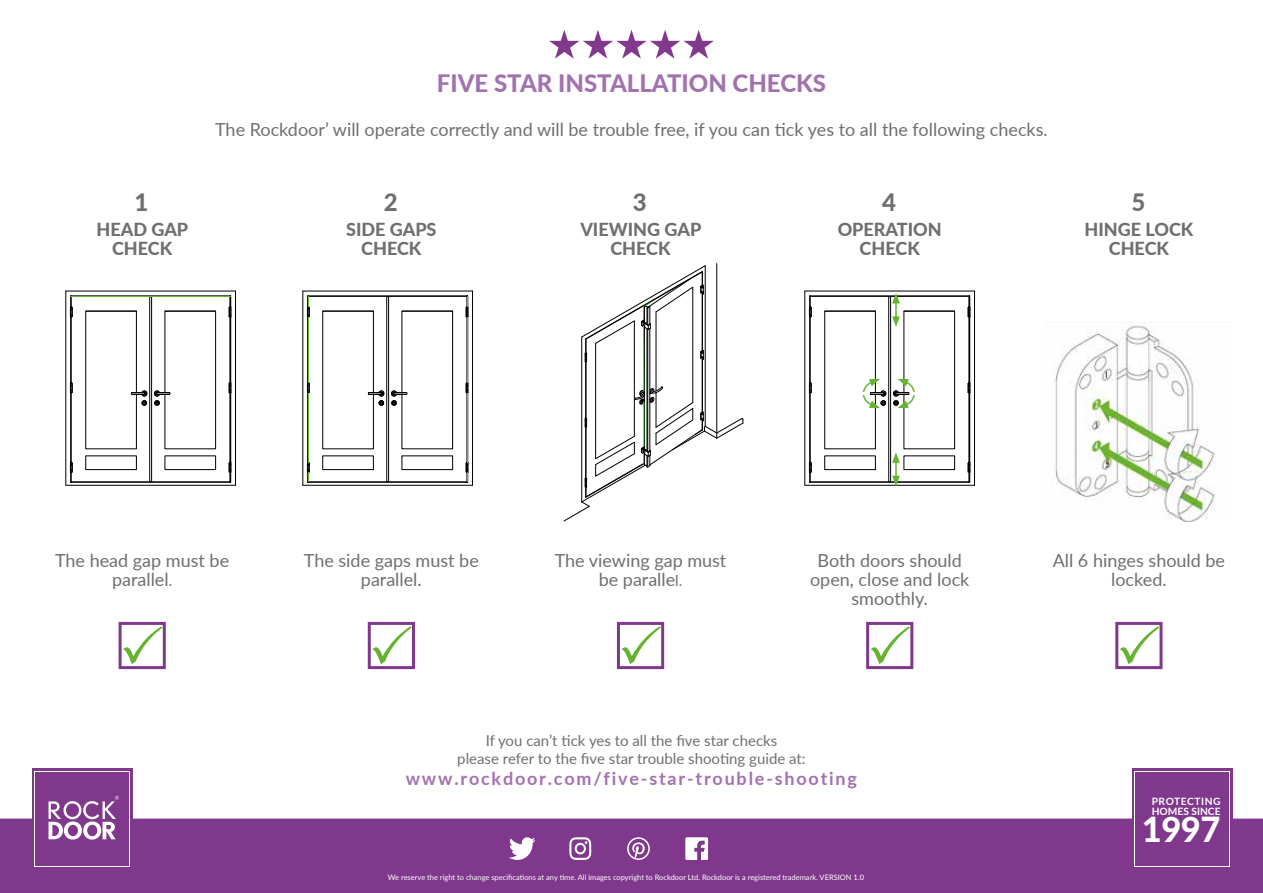
<style>
.page{position:relative;width:1263px;height:893px;background:#fff}
.page>*{position:absolute;margin:0;border:0;box-sizing:border-box;transform-origin:0 0}
.t1{font:800 34.5px "Lato";color:#fff}
.t2{font:800 24px "Lato";color:#a272af}
.t3{font:800 24px "Lato";color:#706f6f}
.t4{font:18px/19px "Lato";color:#706f6f;text-align:center}
.t5{font:800 18px/19px "Lato";color:#706f6f;text-align:center}
.t6{font:700 18px "Lato";letter-spacing:.1em;color:#a272af}
.t7{font:15px/18px "Lato";color:#706f6f;text-align:center}
.t8{font:700 10.2px/9.8px "Lato";letter-spacing:.03em;color:#fff}
.t9{font:7.5px "Lato";color:#fff}
.s1{font-size:15px}
</style>
<div class="page">
<div style="left:0;top:819px;width:1263px;height:74px;background:#80388d"></div>
<svg style="left:509px;top:837px;width:26px;height:23px"></svg>
<svg style="left:627px;top:837px;width:23px;height:23px"></svg>
<svg style="left:629px;top:839px;width:19px;height:19px"></svg>
<svg style="left:685px;top:837px;width:23px;height:23px"></svg>
<svg style="left:569px;top:837px;width:22px;height:23px"></svg>
<img style="left:583px;top:30px;width:30px;height:29px">
<img style="left:616px;top:30px;width:31px;height:29px">
<img style="left:650px;top:30px;width:30px;height:29px">
<img style="left:683px;top:30px;width:31px;height:29px">
<img style="left:549px;top:30px;width:30px;height:29px">
<svg style="left:1132px;top:768px;width:100px;height:101px"></svg>
<svg style="left:1135px;top:771px;width:95px;height:95px"></svg>
<div style="left:1135px;top:772px;width:94px;height:93px;background:#80388d"></div>
<svg style="left:32px;top:768px;width:100px;height:101px"></svg>
<svg style="left:34px;top:771px;width:96px;height:95px"></svg>
<div style="left:35px;top:772px;width:94px;height:93px;background:#80388d"></div>
<svg style="left:49px;top:796px;width:70px;height:44px"></svg>
<div style="left:119px;top:622px;width:47px;height:47px;background:#fff;border:3px solid #80388d"></div>
<div style="left:368px;top:622px;width:47px;height:47px;background:#fff;border:3px solid #80388d"></div>
<div style="left:617px;top:622px;width:47px;height:47px;background:#fff;border:3px solid #80388d"></div>
<img style="left:1053px;top:325px;width:164px;height:196px">
<div style="left:1115px;top:622px;width:47px;height:47px;background:#fff;border:3px solid #80388d"></div>
<div style="left:866px;top:622px;width:47px;height:47px;background:#fff;border:3px solid #80388d"></div>
<svg style="left:65px;top:290px;width:171px;height:196px"></svg>
<hr style="left:71px;top:296px;width:160px;height:1px;background:#65b32e">
<hr style="left:716px;top:264px;width:1px;height:174px;background:#000">
<svg style="left:564px;top:266px;width:180px;height:255px"></svg>
<svg style="left:804px;top:290px;width:171px;height:196px"></svg>
<svg style="left:302px;top:290px;width:171px;height:196px"></svg>
<svg style="left:660px;top:626px;width:1px;height:38px"></svg>
<svg style="left:1158px;top:626px;width:1px;height:38px"></svg>
<svg style="left:909px;top:626px;width:1px;height:38px"></svg>
<h2 class="t3" style="left:135px;top:185px;width:15px">1</h2>
<p class="t5" style="left:97px;top:219px;width:93px">HEAD GAP<br>CHECK</p>
<h2 class="t2" style="left:437px;top:65px;width:391px">FIVE STAR INSTALLATION CHECKS</h2>
<p class="t4" style="left:215px;top:120px;width:834px">The Rockdoor’ will operate correctly and will be trouble free, if you can tick yes to all the following checks.</p>
<h2 class="t3" style="left:384px;top:185px;width:15px">2</h2>
<p class="t5" style="left:346px;top:219px;width:92px">SIDE GAPS<br>CHECK</p>
<h2 class="t3" style="left:633px;top:185px;width:15px">3</h2>
<p class="t5" style="left:580px;top:219px;width:122px">VIEWING GAP<br>CHECK</p>
<h2 class="t3" style="left:882px;top:185px;width:15px">4</h2>
<p class="t5" style="left:838px;top:219px;width:106px">OPERATION<br>CHECK</p>
<h2 class="t3" style="left:1131px;top:185px;width:15px">5</h2>
<p class="t5" style="left:1084px;top:219px;width:110px">HINGE LOCK<br>CHECK</p>
<p class="t4" style="left:55px;top:550px;width:176px">The head gap must be parallel<span class="s1">.</span></p>
<p class="t4" style="left:304px;top:550px;width:176px">The side gaps must be parallel.</p>
<p class="t4" style="left:555px;top:550px;width:173px">The viewing gap must be paralle<span class="s1">l.</span></p>
<p class="t4" style="left:810px;top:550px;width:161px">Both doors should open, close and lock smoothly.</p>
<p class="t7" style="left:457px;top:730px;width:350px">If you can’t tick yes to all the five star checks<br>please refer to the five star trouble shooting guide at:</p>
<p class="t6" style="left:406px;top:765px;width:453px">www.rockdoor.com/five-star-trouble-shooting</p>
<p class="t9" style="left:388px;top:872px;width:478px">We reserve the right to change specifications at any time. All images copyright to Rockdoor Ltd. Rockdoor is a registered trademark. VERSION 1.0</p>
<p class="t4" style="left:1053px;top:550px;width:174px">All 6 hinges should be locked.</p>
<p class="t8" style="left:1152px;top:796px;width:70px">PROTECTING<br>HOMES SINCE</p>
<h1 class="t1" style="left:1142px;top:804px;width:80px">1997</h1>
</div>
